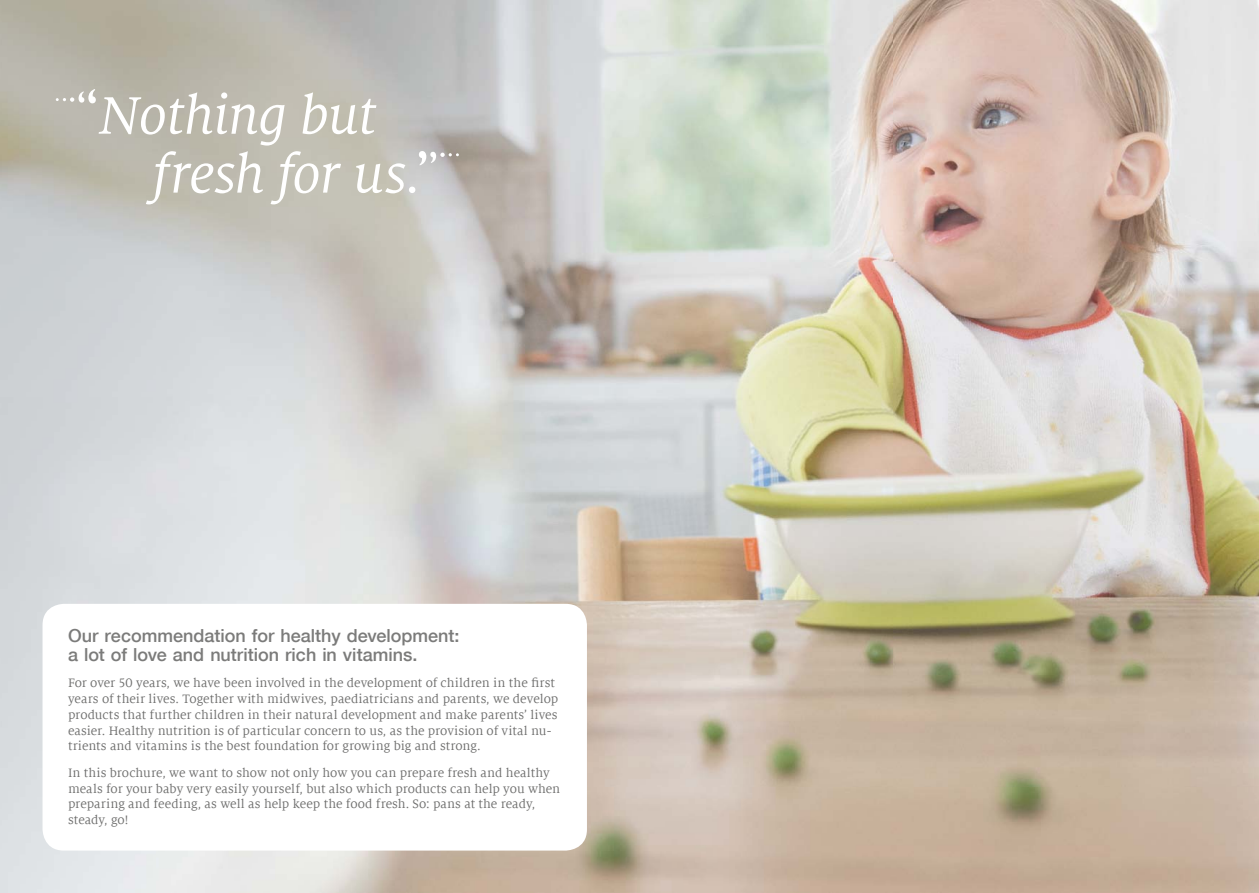
<style>
.page{position:relative;width:1259px;height:893px;background:#fff}
.page>*{position:absolute;margin:0;border:0;box-sizing:border-box;transform-origin:0 0}
.t1{font:italic 58.5px/58.8px "Milo Serif OT";letter-spacing:-.025em;color:#fff}
.t2{font:500 18px/18.8px "Helvetica Neue LT Com";color:#7b7b7a}
.t3{font:13.5px/15.8px "Milo Serif Offc";letter-spacing:.005em;color:#6f6f6e}
</style>
<div class="page">
<img style="left:0;top:0;width:1259px;height:893px">
<div style="left:43px;top:604px;width:544px;height:247px;background:#fff;border-radius:21px"></div>
<svg style="left:56px;top:89px;width:40px;height:14px"></svg>
<svg style="left:419px;top:151px;width:40px;height:14px"></svg>
<h1 class="t1" style="left:152px;top:87px;width:271px;text-indent:-54px">Nothing but fresh for us.</h1>
<h2 class="t2" style="left:68px;top:626px;width:393px">Our recommendation for healthy development: a lot of love and nutrition rich in vitamins.</h2>
<p class="t3" style="left:68px;top:676px;width:492px">For over 50 years, we have been involved in the development of children in the first years of their lives. Together with midwives, paediatricians and parents, we develop products that further children in their natural development and make parents’ lives easier. Healthy nutrition is of particular concern to us, as the provision of vital nu&shy;trients and vitamins is the best foundation for growing big and strong.</p>
<p class="t3" style="left:68px;top:765px;width:494px">In this brochure, we want to show not only how you can prepare fresh and healthy meals for your baby very easily yourself, but also which products can help you when preparing and feeding, as well as help keep the food fresh. So: pans at the ready, steady, go!</p>
</div>
